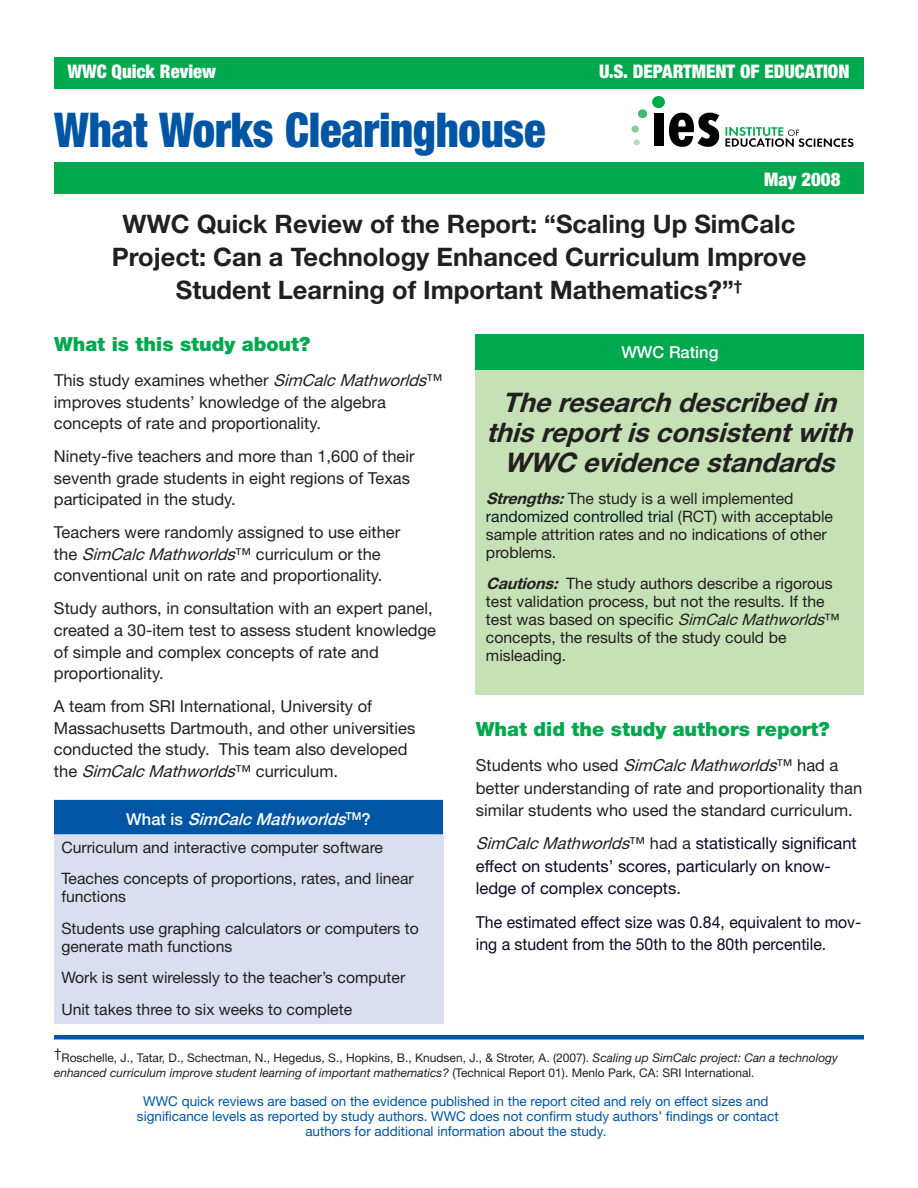
<style>
.page{position:relative;width:918px;height:1188px;background:#fff}
.page>*{position:absolute;margin:0;border:0;box-sizing:border-box;transform-origin:0 0}
.t1{font:900 condensed 48px "Helvetica Neue LT Std";letter-spacing:-.005em;color:#0155a5;scale:.93 1}
.t2{font:italic 700 27px/30px "Helvetica Neue LT Std";color:#231f20;text-align:center}
.t3{font:700 25.5px/33px "Helvetica Neue LT Std";color:#231f20;text-align:center}
.t4{font:900 19.5px "Helvetica Neue LT Std";color:#00a94e}
.t5{font:900 condensed 18.75px "Helvetica Neue LT Std";color:#fff}
.t6{font:16.5px/21.8px "Helvetica Neue LT Std";color:#231f20}
.t7{font:16.5px/22.5px "Helvetica Neue LT Std";color:#060a25}
.t8{font:16.5px/22.5px "Helvetica Neue LT Std";color:#060a25;scale:.96 1}
.t9{font:italic 500 16.5px "Helvetica Neue LT Std";color:#fff}
.t10{font:500 16.5px "Helvetica Neue LT Std";color:#fff}
.t11{font:15.75px/18px "Helvetica Neue LT Std";color:#231f20}
.t12{font:13.5px/15px "Helvetica Neue LT Std";color:#0155a5;text-align:center}
.t13{font:12px/15px "Helvetica Neue LT Std";color:#231f20}
.s1{font-style:italic}
.s2{font-style:normal}
.s3{font-weight:700;font-style:italic}
.s4{color:#002120}
.s5{font-style:italic;color:#231f20}
.s6{color:#231f20}
</style>
<div class="page">
<div style="left:54px;top:57px;width:810px;height:31px;background:#00a94e"></div>
<div style="left:638px;top:109px;width:9px;height:9px;background:#3eb872;border-radius:50%"></div>
<div style="left:632px;top:126px;width:7px;height:7px;background:#88cc9c;border-radius:50%"></div>
<svg style="left:634px;top:139px;width:6px;height:6px"></svg>
<div style="left:652px;top:96px;width:13px;height:12px;background:#00a94e;border-radius:50%"></div>
<div style="left:654px;top:113px;width:10px;height:33px;background:#000101"></div>
<svg style="left:669px;top:113px;width:50px;height:34px"></svg>
<svg style="left:725px;top:127px;width:128px;height:20px"></svg>
<div style="left:54px;top:1035px;width:810px;height:5px;background:#0155a5"></div>
<div style="left:54px;top:162px;width:810px;height:32px;background:#00a94e"></div>
<div style="left:54px;top:835px;width:389px;height:189px;background:#d9dfef"></div>
<div style="left:55px;top:801px;width:387px;height:33px;background:#0155a5"></div>
<div style="left:54px;top:800px;width:389px;height:34px;border:2px solid #0155a5"></div>
<div style="left:476px;top:334px;width:388px;height:37px;background:#00a94e"></div>
<div style="left:476px;top:370px;width:388px;height:325px;background:#c5e1b5"></div>
<p class="t5" style="left:68px;top:60px;width:150px">WWC Quick Review</p>
<h1 class="t1" style="left:54px;top:100px;width:530px">What Works Clearinghouse</h1>
<p class="t5" style="left:599px;top:60px;width:252px">U.S. DEPARTMENT OF EDUCATION</p>
<p class="t5" style="left:764px;top:168px;width:78px">May 2008</p>
<h3 class="t3" style="left:112px;top:207px;width:696px">WWC Quick Review of the Report: “Scaling Up SimCalc<br>Project: Can a Technology Enhanced Curriculum Improve<br>Student Learning of Important Mathematics?”<sup>†</sup></h3>
<p class="t4" style="left:54px;top:332px;width:258px">What is this study about?</p>
<p class="t6" style="left:54px;top:369px;width:390px">This study examines whether <span class="s1">SimCalcMathworlds</span>™ improves students’ knowledge of the algebra concepts of rate and proportionality.</p>
<p class="t6" style="left:54px;top:445px;width:362px">Ninety-five teachers and more than 1,600 of their seventh grade students in eight regions of Texas participated in the study.</p>
<p class="t6" style="left:54px;top:521px;width:348px">Teachers were randomly assigned to use either t h e <span class="s1">SimCalcMathworlds</span>™ c u r r i c u l u m o r t h e conventional unit on rate and proportionality.</p>
<p class="t6" style="left:54px;top:597px;width:384px">Study authors, in consultation with an expert panel, created a 30-item test to assess student knowledge of simple and complex concepts of rate and proportionality.</p>
<p class="t6" style="left:54px;top:695px;width:363px">A team from SRI International, University of Massachusetts Dartmouth, and other universities conducted the study. This team also developed t h e <span class="s1">SimCalcMathworlds</span>™ c u r r i c u l u m .</p>
<p class="t9" style="left:126px;top:809px;width:246px"><span class="s2">W h a t i s</span> SimCalcMathworlds<sup>T</sup> <sup>M</sup> <span class="s2">?</span></p>
<p class="t11" style="left:61px;top:831px;width:354px;line-height:31.5px">Curriculum and interactive computer software<br>Teaches concepts of proportions, rates, and linear</p>
<p class="t11" style="left:61px;top:881px;width:359px;line-height:31.5px">functions<br>Students use graphing calculators or computers to</p>
<p class="t11" style="left:61px;top:930px;width:345px;line-height:31.5px">generate math functions<br>Work is sent wirelessly to the teacher’s computer<br>Unit takes three to six weeks to complete</p>
<p class="t10" style="left:621px;top:342px;width:99px">WWC Rating</p>
<h2 class="t2" style="left:486px;top:387px;width:376px">Theresearchdescribedin thisreportisconsistentwith<br>WWC evidencestandards</h2>
<p class="t11" style="left:486px;top:489px;width:349px"><span class="s3">Strengths:</span>The study is a well implemented <span class="s4">randomized controlled trial</span> (RCT) with acceptable sample attrition rates and no indications of other problems.</p>
<p class="t11" style="left:486px;top:574px;width:355px"><span class="s3">Cautions:</span> The study authors describe a rigorous test validation process, but not the results. If the<br>t e s t w a s b a s e d o n s p e c i fi c <span class="s1">SimCalcMathworlds</span>™ concepts, the results of the study could be misleading.</p>
<p class="t4" style="left:476px;top:717px;width:355px">What did the study authors report?</p>
<p class="t6" style="left:476px;top:754px;width:388px;line-height:22.5px">S t u d e n t s w h o u s e d <span class="s1">SimCalcMathworlds</span>™ h a d a better understanding of rate and proportionality than similar students who used the standard curriculum.</p>
<p class="t7" style="left:476px;top:832px;width:382px"><span class="s5">SimCalcMathworlds</span><span class="s6">™ had a</span> statistically significant effect on students’ scores, particularly on know&shy;ledge of complex concepts.</p>
<p class="t8" style="left:476px;top:910px;width:403px">The estimated effect size was 0.84, equivalent to mov&shy;ing a student from the 50th to the 80th percentile.</p>
<p class="t13" style="left:54px;top:1050px;width:785px"><sup>†</sup>Roschelle, J., Tatar, D., Schectman, N., Hegedus, S., Hopkins, B., Knudsen, J., &amp; Stroter, A. (2007). <span class="s1">Scaling up SimCalc project: Can a technology enhanced curriculum improve student learning of important mathematics?</span> (Technical Report 01). Menlo Park, CA: SRI International.</p>
<p class="t12" style="left:137px;top:1093px;width:643px">WWC quick reviews are based on the evidence published in the report cited and rely on effect sizes and significance levels as reported by study authors. WWC does not confirm study authors’ findings or contact authors for additional information about the study.</p>
</div>
